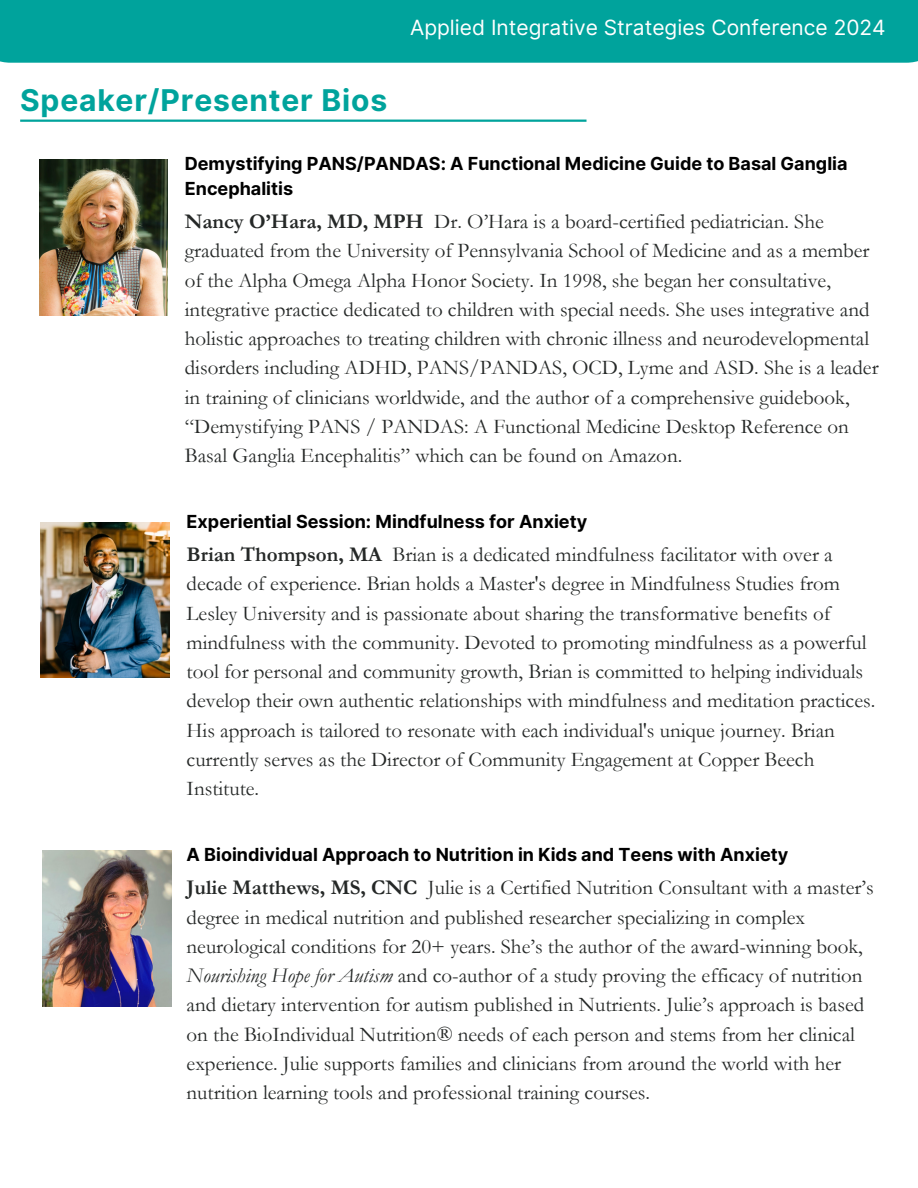
<style>
.page{position:relative;width:918px;height:1188px;background:#fff}
.page>*{position:absolute;margin:0;border:0;box-sizing:border-box;transform-origin:0 0}
.t1{font:700 30px "Inter";letter-spacing:.03em;color:#00a39c}
.t2{font:21px/29.2px "Garamond";color:#252827}
.t3{font:21px "Inter";color:#fff}
.t4{font:700 18px/24.8px "Inter";color:#000}
.s1{font-weight:700}
.s2{font-style:italic}
</style>
<div class="page">
<div style="left:0;top:0;width:918px;height:63px;background:#00a39c"></div>
<hr style="left:20px;top:120px;width:567px;height:2px;background:#00a39c">
<img style="left:41px;top:522px;width:129px;height:156px">
<img style="left:39px;top:160px;width:129px;height:155px">
<img style="left:43px;top:851px;width:128px;height:155px">
<p class="t1" style="left:20px;top:82px;width:369px">Speaker/Presenter Bios</p>
<p class="t3" style="left:410px;top:15px;width:477px">Applied Integrative Strategies Conference 2024</p>
<p class="t4" style="left:185px;top:151px;width:664px">Demystifying PANS/PANDAS: A Functional Medicine Guide to Basal Ganglia<br>Encephalitis</p>
<p class="t2" style="left:185px;top:207px;width:695px"><span class="s1">Nancy O’Hara, MD, MPH</span> Dr. O’Hara is a board-certified pediatrician. She graduated from the University of Pennsylvania School of Medicine and as a member of the Alpha Omega Alpha Honor Society. In 1998, she began her consultative, integrative practice dedicated to children with special needs. She uses integrative and holistic approaches to treating children with chronic illness and neurodevelopmental disorders including ADHD, PANS/PANDAS, OCD, Lyme and ASD. She is a leader in training of clinicians worldwide, and the author of a comprehensive guidebook, “Demystifying PANS / PANDAS: A Functional Medicine Desktop Reference on Basal Ganglia Encephalitis” which can be found on Amazon.</p>
<p class="t4" style="left:187px;top:509px;width:402px">Experiential Session: Mindfulness for Anxiety</p>
<p class="t2" style="left:187px;top:540px;width:690px"><span class="s1">Brian Thompson, MA</span> Brian is a dedicated mindfulness facilitator with over a decade of experience. Brian holds a Master's degree in Mindfulness Studies from Lesley University and is passionate about sharing the transformative benefits of mindfulness with the community. Devoted to promoting mindfulness as a powerful tool for personal and community growth, Brian is committed to helping individuals develop their own authentic relationships with mindfulness and meditation practices.<br>His approach is tailored to resonate with each individual's unique journey. Brian currently serves as the Director of Community Engagement at Copper Beech Institute.</p>
<p class="t4" style="left:187px;top:842px;width:603px">A Bioindividual Approach to Nutrition in Kids and Teens with Anxiety</p>
<p class="t2" style="left:187px;top:873px;width:689px"><span class="s1">Julie Matthews, MS, CNC</span> Julie is a Certified Nutrition Consultant with a master’s degree in medical nutrition and published researcher specializing in complex neurological conditions for 20+ years. She’s the author of the award-winning book, <span class="s2">Nourishing Hope for Autism</span> and co-author of a study proving the efficacy of nutrition and dietary intervention for autism published in Nutrients. Julie’s approach is based on the BioIndividual Nutrition® needs of each person and stems from her clinical experience. Julie supports families and clinicians from around the world with her nutrition learning tools and professional training courses.</p>
</div>
